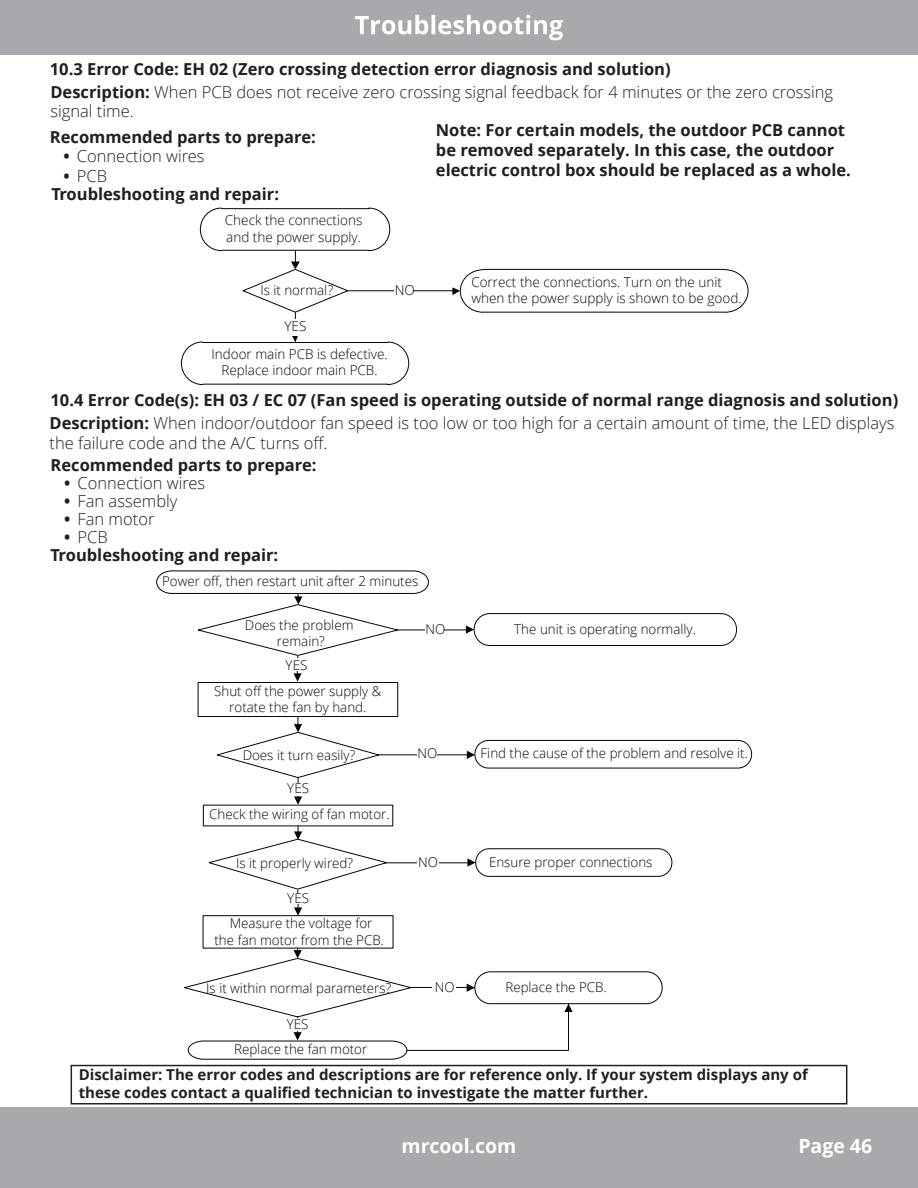
<style>
.page{position:relative;width:918px;height:1188px;background:#fff}
.page>*{position:absolute;margin:0;border:0;box-sizing:border-box;transform-origin:0 0}
.t1{font:700 19.5px "Open Sans";color:#fff}
.t2{font:700 16.5px/19.8px "Open Sans";color:#211e1e}
.t3{font:300 16.5px "Open Sans";color:#211e1e}
.t4{font:700 15px/18px "Open Sans";color:#231f20}
.t5{font:300 13.65px/16.2px "Open Sans";color:#050504}
.t6{font:300 13.5px/16px "Open Sans";color:#050504;text-align:center}
.s1{font-weight:300}
.s2{font-weight:700}
</style>
<div class="page">
<div style="left:0;top:1107px;width:918px;height:81px;background:#a8a9ad"></div>
<div style="left:0;top:0;width:918px;height:54px;background:#a8a9ad"></div>
<svg style="left:355px;top:15px;width:208px;height:25px"></svg>
<div style="left:200px;top:208px;width:190px;height:43px;border:1px solid #050504;border-radius:21px"></div>
<hr style="left:348px;top:291px;width:106px;height:1px;background:#050504">
<svg style="left:452px;top:269px;width:296px;height:44px"></svg>
<div style="left:394px;top:283px;width:19px;height:16px;background:#fff"></div>
<div style="left:181px;top:342px;width:228px;height:43px;border:1px solid #050504;border-radius:21px"></div>
<svg style="left:243px;top:250px;width:106px;height:93px"></svg>
<div style="left:474px;top:613px;width:263px;height:33px;border:1px solid #050504;border-radius:16px"></div>
<hr style="left:397px;top:630px;width:69px;height:1px;background:#050504">
<svg style="left:466px;top:625px;width:8px;height:9px"></svg>
<div style="left:426px;top:624px;width:18px;height:17px;background:#fff"></div>
<div style="left:198px;top:682px;width:200px;height:35px;border:1px solid #050504"></div>
<svg style="left:156px;top:570px;width:273px;height:112px"></svg>
<div style="left:287px;top:659px;width:22px;height:12px;background:#fff"></div>
<div style="left:474px;top:740px;width:278px;height:28px;border:1px solid #050504;border-radius:14px"></div>
<hr style="left:379px;top:754px;width:89px;height:1px;background:#050504">
<hr style="left:384px;top:862px;width:89px;height:1px;background:#050504">
<svg style="left:467px;top:751px;width:8px;height:8px"></svg>
<div style="left:417px;top:747px;width:20px;height:16px;background:#fff"></div>
<svg style="left:216px;top:716px;width:166px;height:89px"></svg>
<div style="left:475px;top:848px;width:197px;height:29px;border:1px solid #050504;border-radius:14px"></div>
<svg style="left:467px;top:858px;width:9px;height:9px"></svg>
<svg style="left:208px;top:826px;width:181px;height:90px"></svg>
<div style="left:287px;top:893px;width:22px;height:11px;background:#fff"></div>
<div style="left:474px;top:971px;width:189px;height:33px;border:1px solid #050504;border-radius:16px"></div>
<svg style="left:183px;top:948px;width:390px;height:117px"></svg>
<div style="left:432px;top:980px;width:24px;height:15px;background:#fff"></div>
<div style="left:418px;top:855px;width:21px;height:14px;background:#fff"></div>
<div style="left:71px;top:1065px;width:776px;height:39px;border:1px solid #231f20"></div>
<p class="t2" style="left:50px;top:57px;width:785px;line-height:22.5px">10.3 Error Code: EH 02 (Zero crossing detection error diagnosis and solution)<br>Description: <span class="s1">When PCB does not receive zero crossing signal feedback for 4 minutes or the zero crossing</span></p>
<p class="t3" style="left:50px;top:100px;width:85px">signal time.</p>
<p class="t2" style="left:50px;top:126px;width:267px">Recommended parts to prepare:</p>
<p class="t3" style="left:63px;top:145px;width:143px"><span class="s2">•</span> Connection wires</p>
<p class="t2" style="left:51px;top:166px;width:229px;line-height:18px;text-indent:12px">• <span class="s1">PCB<br></span>Troubleshooting and repair:</p>
<p class="t5" style="left:225px;top:212px;width:139px">Check the connections and the power supply.</p>
<p class="t5" style="left:471px;top:274px;width:272px">Correct the connections. Turn on the unit when the power supply is shown to be good.</p>
<p class="t2" style="left:436px;top:120px;width:417px">Note: For certain models, the outdoor PCB cannot be removed separately. In this case, the outdoor electric control box should be replaced as a whole.</p>
<p class="t6" style="left:260px;top:282px;width:75px">Is it normal?</p>
<p class="t5" style="left:395px;top:282px;width:22px">NO</p>
<p class="t5" style="left:285px;top:318px;width:23px">YES</p>
<p class="t5" style="left:211px;top:346px;width:178px;text-align:center">Indoor main PCB is defective.<br>Replace indoor main PCB.</p>
<p class="t2" style="left:50px;top:389px;width:850px;line-height:22.5px">10.4 Error Code(s): EH 03 / EC 07 (Fan speed is operating outside of normal range diagnosis and solution)<br>Description: <span class="s1">When indoor/outdoor fan speed is too low or too high for a certain amount of time, the LED displays</span></p>
<p class="t3" style="left:50px;top:431px;width:279px">the failure code and the A/C turns off.</p>
<p class="t2" style="left:51px;top:455px;width:267px">Recommended parts to prepare:</p>
<p class="t3" style="left:64px;top:472px;width:143px"><span class="s2">•</span> Connection wires</p>
<p class="t3" style="left:64px;top:490px;width:115px"><span class="s2">•</span> Fan assembly</p>
<p class="t3" style="left:64px;top:508px;width:92px"><span class="s2">•</span> Fan motor</p>
<p class="t2" style="left:51px;top:528px;width:229px;line-height:18px;text-indent:13px">• <span class="s1">PCB<br></span>Troubleshooting and repair:</p>
<p class="t6" style="left:162px;top:573px;width:258px">Power off, then restart unit after 2 minutes</p>
<p class="t6" style="left:245px;top:616px;width:110px">Does the problem remain?</p>
<p class="t6" style="left:426px;top:620px;width:21px">NO</p>
<p class="t6" style="left:514px;top:620px;width:183px">The unit is operating normally.</p>
<p class="t6" style="left:214px;top:682px;width:169px">Shut off the power supply &amp; rotate the fan by hand.</p>
<p class="t6" style="left:286px;top:657px;width:23px">YES</p>
<p class="t6" style="left:243px;top:747px;width:114px">Does it turn easily?</p>
<p class="t6" style="left:418px;top:745px;width:21px">NO</p>
<p class="t6" style="left:481px;top:745px;width:269px">Find the cause of the problem and resolve it.</p>
<p class="t6" style="left:287px;top:779px;width:23px">YES</p>
<p class="t6" style="left:209px;top:806px;width:182px">Check the wiring of fan motor.</p>
<p class="t6" style="left:236px;top:855px;width:118px">Is it properly wired?</p>
<p class="t6" style="left:489px;top:853px;width:165px">Ensure proper connections</p>
<p class="t6" style="left:418px;top:854px;width:21px">NO</p>
<p class="t6" style="left:287px;top:890px;width:23px">YES</p>
<p class="t6" style="left:215px;top:915px;width:171px">Measure the voltage for<br>the fan motor from the PCB.</p>
<p class="t6" style="left:206px;top:980px;width:187px">Is it within normal parameters?</p>
<p class="t6" style="left:287px;top:1015px;width:23px">YES</p>
<p class="t6" style="left:234px;top:1041px;width:135px">Replace the fan motor</p>
<p class="t6" style="left:435px;top:979px;width:21px">NO</p>
<p class="t6" style="left:505px;top:979px;width:103px">Replace the PCB.</p>
<p class="t4" style="left:79px;top:1065px;width:731px">Disclaimer: The error codes and descriptions are for reference only. If your system displays any of these codes contact a qualified technician to investigate the matter further.</p>
<p class="t1" style="left:402px;top:1132px;width:116px">mrcool.com</p>
<p class="t1" style="left:798px;top:1132px;width:75px">Page 46</p>
</div>
